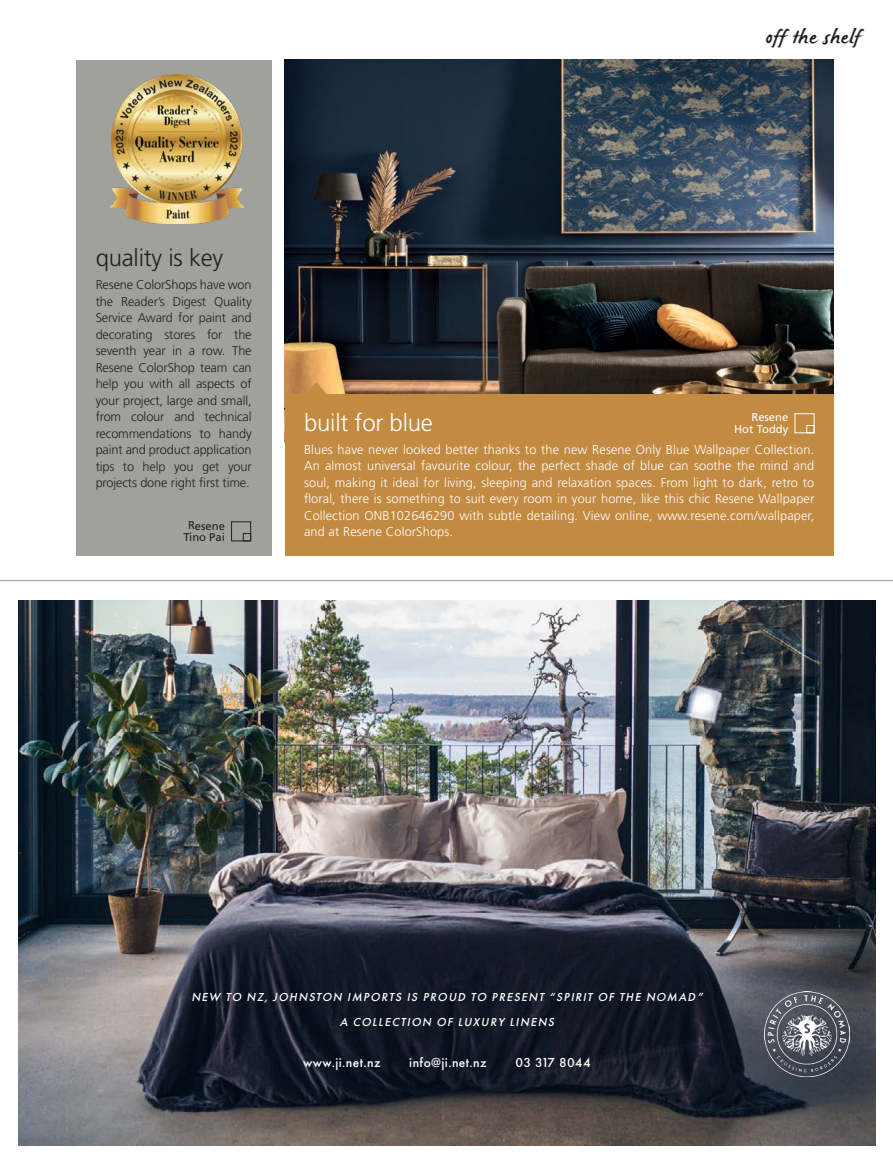
<style>
.page{position:relative;width:893px;height:1170px;background:#fff}
.page>*{position:absolute;margin:0;border:0;box-sizing:border-box;transform-origin:0 0}
.t1{font:300 24px "Frutiger LT Std";letter-spacing:-.01em;color:#fff}
.t2{font:300 24px "Frutiger LT Std";letter-spacing:-.01em;color:#231f20}
.t3{font:19.5px "James Paul";letter-spacing:.035em;color:#231f20}
.t4{font:500 13.5px "Futura PT";letter-spacing:.03em;color:#fff}
.t5{font:300 12.75px/16.5px "Frutiger LT Std";letter-spacing:.01em;color:#fff;text-align:justify}
.t6{font:300 12.75px/16.5px "Frutiger LT Std";letter-spacing:-.01em;color:#231f20;text-align:justify}
.t7{font:italic 500 12px/25.5px "Futura PT";color:#fff;text-align:center}
.t8{font:11.25px/11.2px "Frutiger LT Std";color:#fff;text-align:right}
.t9{font:11.25px/11.2px "Frutiger LT Std";color:#231f20;text-align:center}
</style>
<div class="page">
<hr style="left:0;top:580px;width:893px;height:1px;background:#939598">
<img style="left:19px;top:600px;width:856px;height:544px">
<img style="left:765px;top:991px;width:85px;height:85px">
<img style="left:285px;top:60px;width:548px;height:334px">
<div style="left:285px;top:394px;width:548px;height:161px;background:#c38a42"></div>
<svg style="left:306px;top:382px;width:21px;height:12px"></svg>
<div style="left:77px;top:60px;width:195px;height:495px;background:#a1a19b"></div>
<img style="left:109px;top:75px;width:135px;height:148px">
<div style="left:231px;top:521px;width:20px;height:20px;border:1px solid #231f20"></div>
<div style="left:243px;top:533px;width:8px;height:8px;border:1px solid #231f20"></div>
<div style="left:795px;top:413px;width:19px;height:20px;border:1px solid #fff"></div>
<div style="left:806px;top:425px;width:8px;height:8px;border:1px solid #fff"></div>
<h2 class="t3" style="left:765px;top:28px;width:96px">off the shelf</h2>
<h1 class="t2" style="left:96px;top:244px;width:129px">quality is key</h1>
<p class="t6" style="left:96px;top:277px;width:158px">Resene ColorShops have won the Reader’s Digest Quality Service Award for paint and decorating stores for the seventh year in a row. The Resene ColorShop team can help you with all aspects of your project, large and small, from colour and technical recommendations to handy paint and product application tips to help you get your projects done right first time.</p>
<p class="t9" style="left:183px;top:520px;width:43px">Resene<br>Tino Pai</p>
<h1 class="t1" style="left:304px;top:409px;width:130px">built for blue</h1>
<p class="t5" style="left:304px;top:441px;width:512px">Blues have never looked better thanks to the new Resene Only Blue Wallpaper Collection.<br>An almost universal favourite colour, the perfect shade of blue can soothe the mind and soul, making it ideal for living, sleeping and relaxation spaces. From light to dark, retro to floral, there is something to suit every room in your home, like this chic Resene Wallpaper Collection ONB102646290 with subtle detailing. View online, www.resene.com/wallpaper, and at Resene ColorShops.</p>
<p class="t8" style="left:734px;top:412px;width:56px">Resene<br>Hot Toddy</p>
<p class="t7" style="left:191px;top:984px;width:515px">NEW TO NZ, JOHNSTON IMPORTS IS PROUD TO PRESENT “SPIRIT OF THE NOMAD”<br>A COLLECTION OF LUXURY LINENS</p>
<p class="t4" style="left:303px;top:1054px;width:79px">www.ji.net.nz</p>
<p class="t4" style="left:409px;top:1054px;width:79px">info@ji.net.nz</p>
<p class="t4" style="left:515px;top:1054px;width:77px">03 317 8044</p>
</div>
